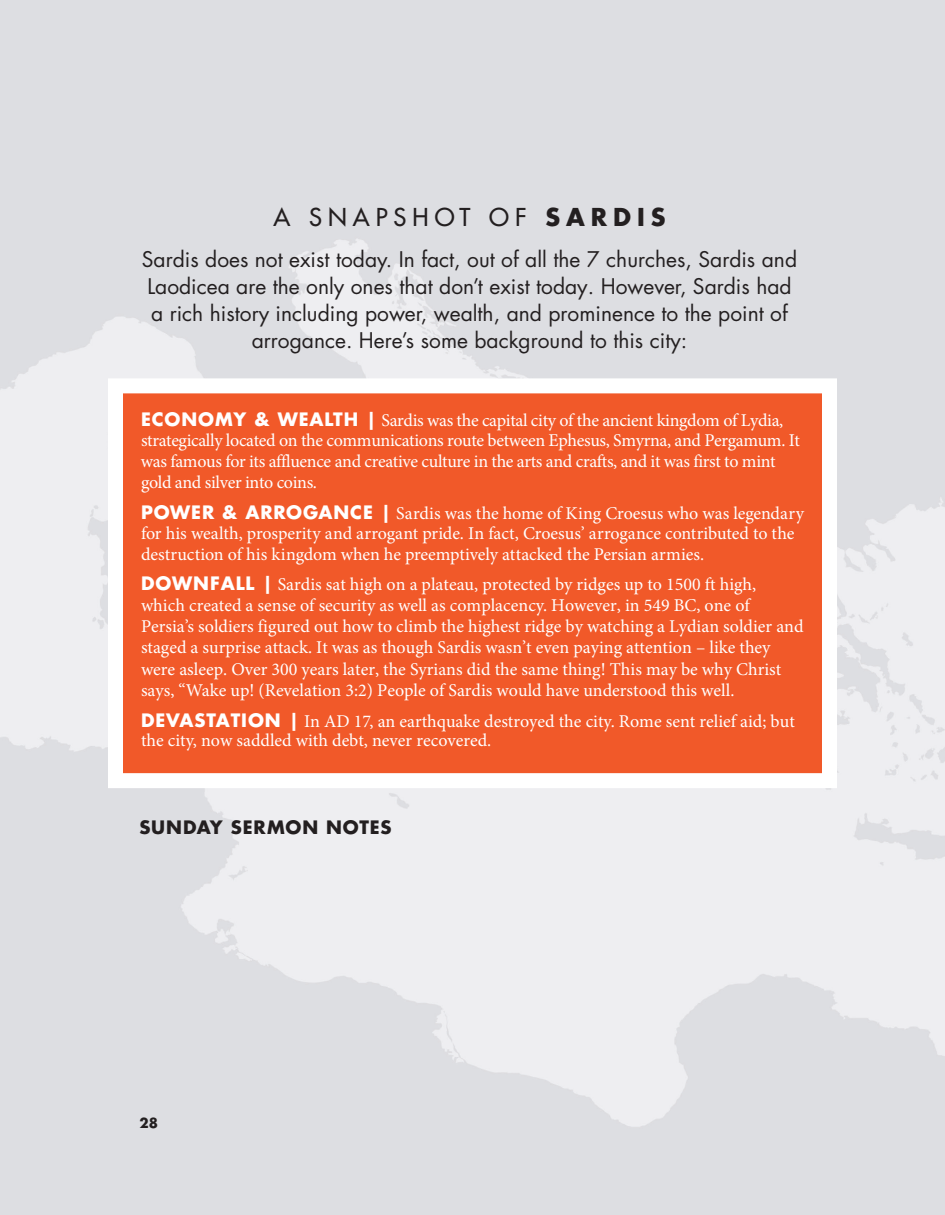
<style>
.page{position:relative;width:945px;height:1215px;background:#fff}
.page>*{position:absolute;margin:0;border:0;box-sizing:border-box;transform-origin:0 0}
.t1{font:24px "Futura";letter-spacing:.25em;color:#231f20}
.t2{font:21px/27px "Futura";color:#231f20;text-align:center}
.t3{font:18px/21.1px "Minion Pro";color:#fff}
.t4{font:18px/20.9px "Minion Pro";letter-spacing:-.02em;color:#fff}
.t5{font:700 18px "Futura";letter-spacing:.045em;color:#231f20}
.t6{font:700 13.5px "Futura";color:#231f20}
.s1{font-weight:700}
.s2{font-family:"Futura Std"}
.s3{font-family:"Futura";font-weight:700}
</style>
<div class="page">
<svg style="left:100px;top:371px;width:744px;height:425px;background:#f1724a"></svg>
<p class="t1" style="left:273px;top:202px;width:394px">A SNAPSHOT OF <span class="s1">SARDIS</span></p>
<p class="t2" style="left:142px;top:246px;width:657px">Sardis does not exist today. In fact, <span class="s2">out</span> of all <span class="s2">the</span> 7 churches, Sardis and Laodicea are the only ones that don’t exist <span class="s2">today</span>. However, Sardis had a rich history including power, wealth, and prominence to the point of arrogance. Here’s some background to this city:</p>
<p class="t4" style="left:141px;top:410px;width:661px"><span class="s3">ECONOMY &amp; WEALTH |</span> Sardis was the capital city of the ancient kingdom of Lydia, strategically located on the communications route between Ephesus, Smyrna, and Pergamum. It was famous for its affluence and creative culture in the arts and crafts, and it was first to mint gold and silver into coins.</p>
<p class="t3" style="left:141px;top:503px;width:665px;line-height:20.4px"><span class="s3">POWER &amp; ARROGANCE |</span> Sardis was the home of King Croesus who was legendary for his wealth, prosperity and arrogant pride. In fact, Croesus’ arrogance contributed to the destruction of his kingdom when he preemptively attacked the Persian armies.</p>
<p class="t3" style="left:141px;top:574px;width:664px"><span class="s3">DOWNFALL |</span> Sardis sat high on a plateau, protected by ridges up to 1500 ft high, which created a sense of security as well as complacency. However, in 549 BC, one of Persia’s soldiers figured out how to climb the highest ridge by watching a Lydian soldier and staged a surprise attack. It was as though Sardis wasn’t even paying attention – like they were asleep. Over 300 years later, the Syrians did the same thing! This may be why Christ says, “Wake up! (Revelation 3:2) People of Sardis would have understood this well.</p>
<p class="t3" style="left:141px;top:711px;width:655px;line-height:19.4px"><span class="s3">DEVASTATION |</span> In AD 17, an earthquake destroyed the city. Rome sent relief aid; but the city, now saddled with debt, never recovered.</p>
<p class="t5" style="left:140px;top:815px;width:254px">SUNDAY SERMON NOTES</p>
<p class="t6" style="left:140px;top:1114px;width:20px">28</p>
</div>
